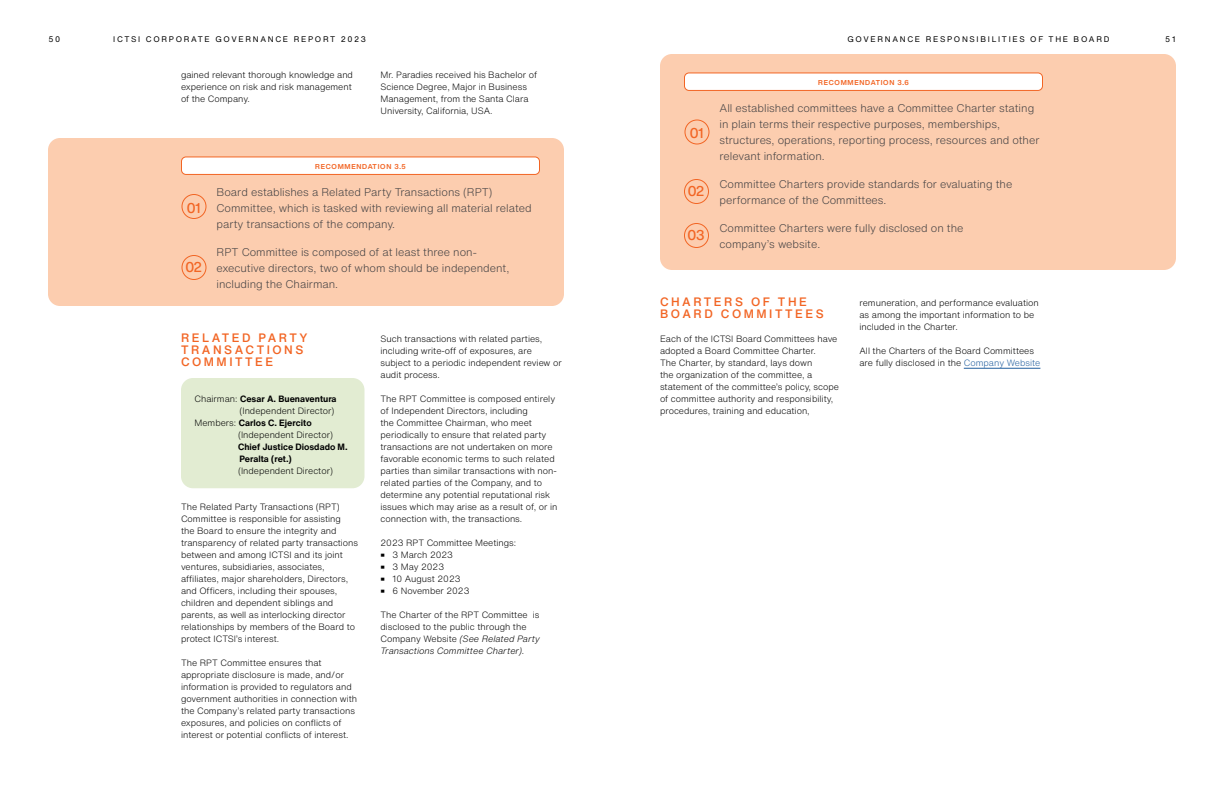
<style>
.page{position:relative;width:1224px;height:792px;background:#fff}
.page>*{position:absolute;margin:0;border:0;box-sizing:border-box;transform-origin:0 0}
.t1{font:500 14px "Helvetica Now Display";letter-spacing:-.035em;color:#f26524}
.t2{font:500 12px/12px "Helvetica Now Text";letter-spacing:.21em;color:#f26524}
.t3{font:300 11px/16px "Helvetica Now Text";color:#414042}
.t4{font:300 9px/12px "Helvetica Now Text";color:#000}
.t5{font:700 9px/12px "Helvetica Now Text";color:#000}
.t6{font:8px "Helvetica Now Text";letter-spacing:.21em;color:#000}
.t7{font:700 7px "Helvetica Now Display";letter-spacing:.11em;color:#f26524}
.s1{font-weight:300}
.s2{font-weight:800;font-size:10px}
.s3{font-style:italic}
.s4{color:#215e9e}
</style>
<div class="page">
<div style="left:48px;top:138px;width:516px;height:168px;background:#fccdaf;border-radius:12px"></div>
<div style="left:182px;top:194px;width:24px;height:25px;border:1px solid #f26524;border-radius:50%"></div>
<div style="left:182px;top:255px;width:24px;height:25px;border:1px solid #f26524;border-radius:50%"></div>
<div style="left:182px;top:157px;width:358px;height:17px;background:#fff;border-radius:5px"></div>
<div style="left:181px;top:156px;width:359px;height:19px;border:1px solid #f26524;border-radius:5px"></div>
<div style="left:181px;top:378px;width:183px;height:110px;background:#e2ecd2;border-radius:12px"></div>
<div style="left:660px;top:54px;width:516px;height:216px;background:#fccdaf;border-radius:12px"></div>
<div style="left:684px;top:73px;width:358px;height:17px;background:#fff;border-radius:5px"></div>
<div style="left:684px;top:72px;width:359px;height:19px;border:1px solid #f26524;border-radius:5px"></div>
<div style="left:684px;top:120px;width:26px;height:24px;border:1px solid #f26524;border-radius:50%"></div>
<div style="left:684px;top:179px;width:25px;height:25px;border:1px solid #f26524;border-radius:50%"></div>
<div style="left:684px;top:223px;width:25px;height:25px;border:1px solid #f26524;border-radius:50%"></div>
<hr style="left:964px;top:368px;width:76px;height:1px;background:#215e9e">
<p class="t6" style="left:49px;top:33px;width:13px">50</p>
<p class="t6" style="left:113px;top:33px;width:254px">ICTSI CORPORATE GOVERNANCE REPORT 2023</p>
<p class="t6" style="left:847px;top:33px;width:264px">GOVERNANCE RESPONSIBILITIES OF TH E BOARD</p>
<p class="t6" style="left:1165px;top:33px;width:12px">51</p>
<p class="t4" style="left:181px;top:68px;width:174px">gained relevant thorough knowledge and experience on risk and risk management of the Company.</p>
<p class="t4" style="left:381px;top:68px;width:158px">Mr. Paradies received his Bachelor of Science Degree, Major in Business Management, from the Santa Clara University, California, USA.</p>
<h1 class="t1" style="left:187px;top:198px;width:15px">01</h1>
<h1 class="t1" style="left:185px;top:258px;width:18px">02</h1>
<p class="t7" style="left:315px;top:162px;width:92px">RECOMMENDATION 3.5</p>
<p class="t3" style="left:216px;top:183px;width:317px">Board establishes a Related Party Transactions (RPT)<br>Committee, which is tasked with reviewing all material related party transactions of the company.</p>
<p class="t3" style="left:216px;top:243px;width:294px">RPT Committee is composed of at least three non&shy;executive directors, two of whom should be independent, including the Chairman.</p>
<h2 class="t2" style="left:181px;top:331px;width:128px">RELATED PARTY<br>TRANSACTIONS<br>COMMITTEE</h2>
<p class="t5" style="left:194px;top:393px;width:144px"><span class="s1">Chairman:</span> Cesar A. Buenaventura</p>
<p class="t4" style="left:240px;top:404px;width:96px">(Independent Director)</p>
<p class="t5" style="left:194px;top:417px;width:119px"><span class="s1">Members:</span> Carlos C. Ejercito</p>
<p class="t4" style="left:238px;top:428px;width:96px">(Independent Director)</p>
<p class="t5" style="left:238px;top:441px;width:111px">Chief Justice Diosdado M.<br>Peralta (ret.)</p>
<p class="t4" style="left:238px;top:464px;width:96px">(Independent Director)</p>
<p class="t4" style="left:181px;top:500px;width:179px">The Related Party Transactions (RPT)<br>Committee is responsible for assisting<br>the Board to ensure the integrity and transparency of related party transactions between and among ICTSI and its joint ventures, subsidiaries, associates, affiliates, major shareholders, Directors, and Officers, including their spouses, children and dependent siblings and parents, as well as interlocking director relationships by members of the Board to protect ICTSI’s interest.</p>
<p class="t4" style="left:181px;top:656px;width:178px">The RPT Committee ensures that appropriate disclosure is made, and/or information is provided to regulators and government authorities in connection with the Company’s related party transactions exposures, and policies on conflicts of interest or potential conflicts of interest.</p>
<p class="t4" style="left:381px;top:332px;width:183px">Such transactions with related parties, including write-off of exposures, are subject to a periodic independent review or audit process.</p>
<p class="t4" style="left:381px;top:392px;width:178px">The RPT Committee is composed entirely of Independent Directors, including<br>the Committee Chairman, who meet periodically to ensure that related party transactions are not undertaken on more favorable economic terms to such related parties than similar transactions with non&shy;related parties of the Company, and to determine any potential reputational risk issues which may arise as a result of, or in connection with, the transactions.</p>
<p class="t4" style="left:381px;top:536px;width:137px">2023 RPT Committee Meetings:</p>
<p class="t4" style="left:380px;top:548px;width:74px"><span class="s2">•</span> 3 March 2023</p>
<p class="t4" style="left:380px;top:560px;width:65px"><span class="s2">•</span> 3 May 2023</p>
<p class="t4" style="left:380px;top:572px;width:82px"><span class="s2">•</span> 10 August 2023</p>
<p class="t4" style="left:380px;top:584px;width:90px"><span class="s2">•</span> 6 November 2023</p>
<p class="t4" style="left:381px;top:608px;width:161px">The Charter of the RPT Committee is disclosed to the public through the Company Website <span class="s3">(See Related Party Transactions Committee Charter).</span></p>
<h1 class="t1" style="left:690px;top:123px;width:15px">01</h1>
<h1 class="t1" style="left:688px;top:182px;width:18px">02</h1>
<h1 class="t1" style="left:688px;top:226px;width:18px">03</h1>
<p class="t7" style="left:818px;top:78px;width:92px">RECOMMENDATION 3.6</p>
<p class="t3" style="left:720px;top:99px;width:321px">All established committees have a Committee Charter stating in plain terms their respective purposes, memberships, structures, operations, reporting process, resources and other relevant information.</p>
<p class="t3" style="left:720px;top:175px;width:294px">Committee Charters provide standards for evaluating the performance of the Committees.</p>
<p class="t3" style="left:720px;top:219px;width:246px">Committee Charters were fully disclosed on the company’s website.</p>
<h2 class="t2" style="left:660px;top:295px;width:165px">CHARTERS OF THE<br>BOARD COMMITTEES</h2>
<p class="t4" style="left:660px;top:332px;width:181px">Each of the ICTSI Board Committees have adopted a Board Committee Charter.<br>The Charter, by standard, lays down<br>the organization of the committee, a statement of the committee’s policy, scope of committee authority and responsibility, procedures, training and education,</p>
<p class="t4" style="left:860px;top:296px;width:181px">remuneration, and performance evaluation as among the important information to be included in the Charter.</p>
<p class="t4" style="left:860px;top:344px;width:182px">All the Charters of the Board Committees are fully disclosed in the <span class="s4">Company Website</span></p>
</div>
